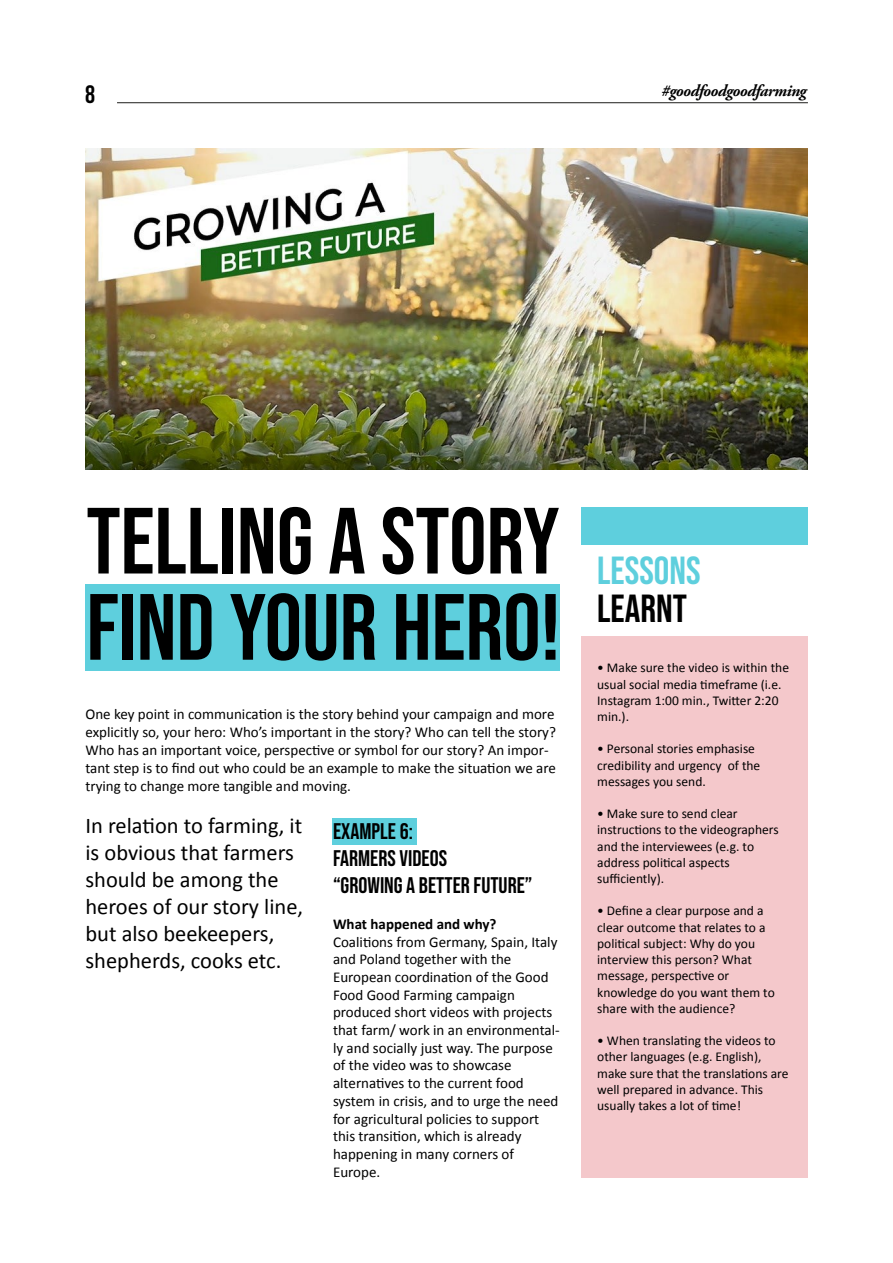
<style>
.page{position:relative;width:893px;height:1263px;background:#fff}
.page>*{position:absolute;margin:0;border:0;box-sizing:border-box;transform-origin:0 0}
.t1{font:93.75px/86.2px "Bebas Neue";color:#000}
.t2{font:39px "Bebas Neue";color:#5ecfdd}
.t3{font:39px "Bebas Neue";color:#000}
.t4{font:25.05px "Bebas Neue";color:#000}
.t5{font:22.5px/27px "Calibri";color:#000}
.t6{font:22.5px/27px "Bebas Neue";color:#000}
.t7{font:italic 700 16.65px "Adobe Garamond Pro";letter-spacing:-.03em;color:#000}
.t8{font:15px/17.7px "Calibri";color:#000}
.t9{font:700 15px "Calibri";color:#000}
.t10{font:13.5px/16.2px "Calibri";color:#000}
</style>
<div class="page">
<div style="left:332px;top:818px;width:84px;height:26px;background:#5ecfdd"></div>
<div style="left:85px;top:584px;width:475px;height:87px;background:#5ecfdd"></div>
<div style="left:581px;top:636px;width:227px;height:542px;background:#f4c8cb"></div>
<div style="left:581px;top:507px;width:227px;height:38px;background:#5ecfdd"></div>
<img style="left:85px;top:149px;width:723px;height:320px">
<hr style="left:117px;top:102px;width:691px;height:1px;background:#1d1d1b">
<h3 class="t4" style="left:85px;top:80px;width:12px">8</h3>
<p class="t7" style="left:661px;top:81px;width:147px">#goodfoodgoodfarming</p>
<h1 class="t1" style="left:86px;top:497px;width:475px">TELLING A STORY<br>FIND YOUR HERO!</h1>
<p class="t8" style="left:85px;top:704px;width:472px">One key point in communication is the story behind your campaign and more explicitly so, your hero: Who’s important in the story? Who can tell the story?<br>Who has an important voice, perspective or symbol for our story? An impor&shy;tant step is to find out who could be an example to make the situation we are trying to change more tangible and moving.</p>
<h3 class="t5" style="left:85px;top:811px;width:219px">In relation to farming, it is obvious that farmers should be among the heroes of our story line, but also beekeepers, shepherds, cooks etc.</h3>
<h3 class="t6" style="left:333px;top:817px;width:201px">EXAMPLE 6:<br>FARMERS VIDEOS<br>“GROWING A BETTER FUTURE”</h3>
<p class="t9" style="left:333px;top:914px;width:165px">What happened and why?</p>
<p class="t8" style="left:333px;top:932px;width:228px">Coalitions from Germany, Spain, Italy and Poland together with the<br>European coordination of the Good<br>Food Good Farming campaign produced short videos with projects that farm/ work in an environmental&shy;ly and socially just way. The purpose of the video was to showcase alternatives to the current food system in crisis, and to urge the need for agricultural policies to support this transition, which is already happening in many corners of<br>Europe.</p>
<h2 class="t2" style="left:597px;top:548px;width:105px">LESSONS</h2>
<h2 class="t3" style="left:597px;top:586px;width:91px">LEARNT</h2>
<p class="t10" style="left:597px;top:659px;width:193px">• Make sure the video is within the usual social media timeframe (i.e.<br>Instagram 1:00 min., Twitter 2:20 min.).</p>
<p class="t10" style="left:597px;top:740px;width:165px">• Personal stories emphasise credibility and urgency of the messages you send.</p>
<p class="t10" style="left:597px;top:805px;width:183px">• Make sure to send clear instructions to the videographers and the interviewees (e.g. to address political aspects sufficiently).</p>
<p class="t10" style="left:597px;top:902px;width:179px">• Define a clear purpose and a clear outcome that relates to a political subject: Why do you interview this person? What message, perspective or knowledge do you want them to share with the audience?</p>
<p class="t10" style="left:597px;top:1032px;width:193px">• When translating the videos to other languages (e.g. English), make sure that the translations are well prepared in advance. This usually takes a lot of time!</p>
</div>
